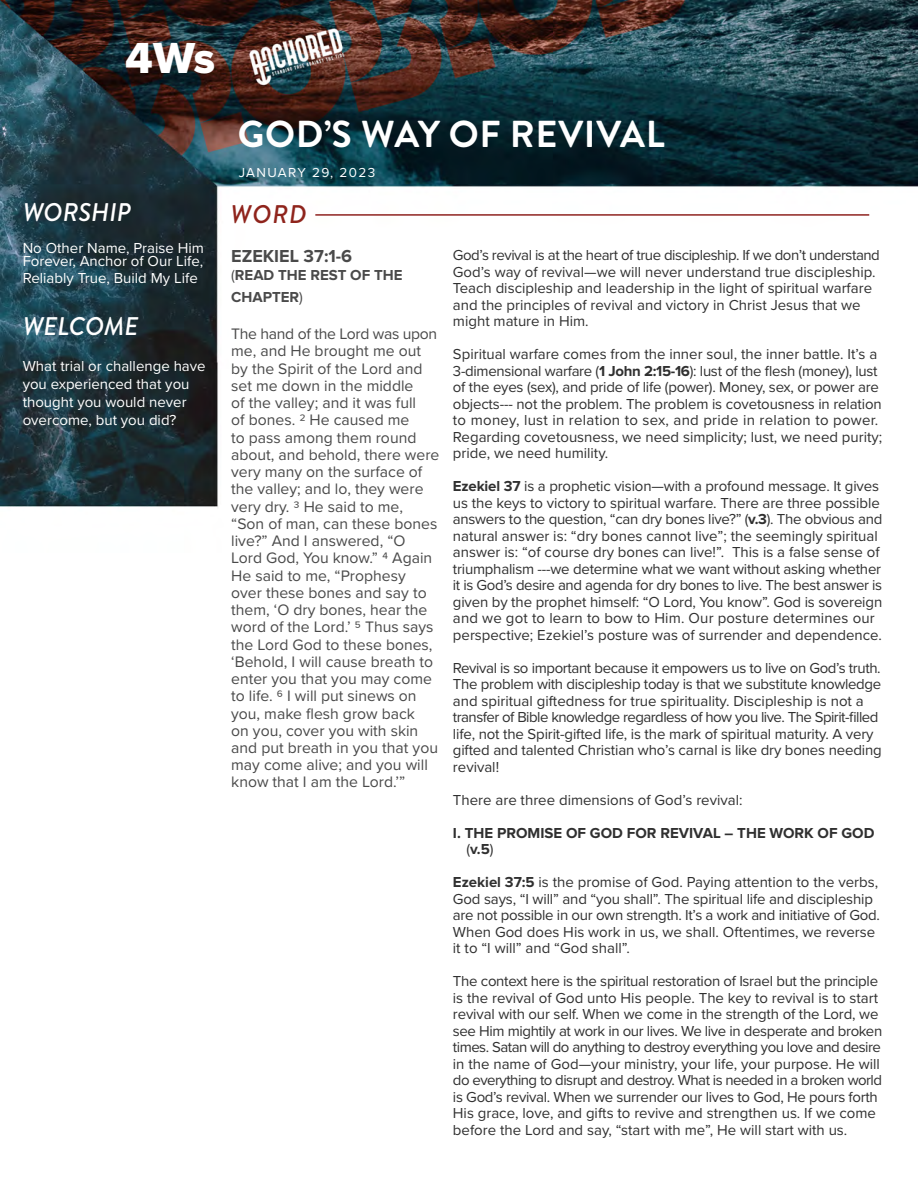
<style>
.page{position:relative;width:918px;height:1188px;background:#fff}
.page>*{position:absolute;margin:0;border:0;box-sizing:border-box;transform-origin:0 0}
.t1{font:45px "Proxima Nova Extrabld";color:#fff}
.t2{font:700 37.5px "Brandon Grotesque";letter-spacing:.02em;color:#fff}
.t3{font:italic 500 25.5px "Brandon Grotesque";color:#fff}
.t4{font:italic 500 25.5px "Brandon Grotesque";color:#8f241c}
.t5{font:700 18px "Proxima Nova";color:#4a4a4a}
.t6{font:15.75px/17.2px "Proxima Nova";color:#4a4a4a}
.t7{font:15.75px "Proxima Nova";letter-spacing:-.02em;color:#4a4a4a}
.t8{font:15px/16.5px "Proxima Nova";letter-spacing:-.01em;color:#303030}
.t9{font:15px "Proxima Nova";letter-spacing:-.035em;color:#303030}
.t10{font:15px/18px "Proxima Nova";color:#fff}
.t11{font:15px "Proxima Nova";letter-spacing:-.03em;color:#303030}
.t12{font:700 15px "Proxima Nova";color:#303030}
.t13{font:700 15px/21.6px "Proxima Nova";color:#4a4a4a}
.t14{font:13.5px "Proxima Nova";letter-spacing:.1em;color:#fff}
.s1{font-weight:400}
.s2{font-weight:700}
</style>
<div class="page">
<img style="left:0;top:0;width:918px;height:507px">
<hr style="left:315px;top:214px;width:554px;height:2px;background:#8f2320">
<h1 class="t1" style="left:125px;top:32px;width:92px">4Ws</h1>
<p class="t3" style="left:23px;top:195px;width:110px">WORSHIP</p>
<p class="t10" style="left:23px;top:240px;width:183px;line-height:13.5px">No Other Name, Praise Him<br>Forever, Anchor of Our Life,</p>
<p class="t10" style="left:23px;top:268px;width:177px">Reliably True, Build My Life</p>
<p class="t3" style="left:23px;top:309px;width:117px">WELCOME</p>
<p class="t10" style="left:23px;top:356px;width:184px">What trial or challenge have you experienced that you thought you would never overcome, but you did?</p>
<p class="t2" style="left:238px;top:107px;width:429px">GOD’S WAY OF REVIVAL</p>
<p class="t14" style="left:239px;top:162px;width:138px">JANUARY 29, 2023</p>
<h3 class="t4" style="left:230px;top:196px;width:78px">WORD</h3>
<p class="t5" style="left:231px;top:248px;width:122px">EZEKIEL 37:1-6</p>
<p class="t13" style="left:231px;top:265px;width:173px"><span class="s1">(</span>READ THE REST OF THE<br>CHAPTER<span class="s1">)</span></p>
<p class="t7" style="left:231px;top:322px;width:208px">The hand of the Lord was upon</p>
<p class="t6" style="left:231px;top:342px;width:210px">me, and He brought me out by the Spirit of the Lord and set me down in the middle<br>of the valley; and it was full<br>of bones. 2 He caused me<br>to pass among them round about, and behold, there were very many on the surface of the valley; and lo, they were very dry. 3 He said to me, “Son of man, can these bones live?” And I answered, “O<br>Lord God, You know.” 4 Again<br>He said to me, “Prophesy over these bones and say to them, ‘O dry bones, hear the word of the Lord.’ 5 Thus says the Lord God to these bones, ‘Behold, I will cause breath to enter you that you may come to life. 6 I will put sinews on you, make flesh grow back<br>on you, cover you with skin and put breath in you that you may come alive; and you will know that I am the Lord.’”</p>
<p class="t11" style="left:453px;top:244px;width:428px">God’s revival is at the heart of true discipleship. If we don’t understand</p>
<p class="t8" style="left:453px;top:263px;width:424px">God’s way of revival—we will never understand true discipleship.<br>Teach discipleship and leadership in the light of spiritual warfare and the principles of revival and victory in Christ Jesus that we might mature in Him.</p>
<p class="t8" style="left:453px;top:345px;width:426px">Spiritual warfare comes from the inner soul, the inner battle. It’s a</p>
<p class="t8" style="left:453px;top:362px;width:426px">3-dimensional warfare (<span class="s2">1 John 2:15-16</span>): lust of the flesh (money), lust</p>
<p class="t8" style="left:453px;top:378px;width:428px">of the eyes (sex), and pride of life (power). Money, sex, or power are</p>
<p class="t8" style="left:453px;top:395px;width:430px">objects--- not the problem. The problem is covetousness in relation</p>
<p class="t8" style="left:453px;top:411px;width:431px">to money, lust in relation to sex, and pride in relation to power.<br>Regarding covetousness, we need simplicity; lust, we need purity;</p>
<p class="t8" style="left:453px;top:444px;width:157px">pride, we need humility.</p>
<p class="t8" style="left:453px;top:477px;width:428px"><span class="s2">Ezekiel 37</span> is a prophetic vision—with a profound message. It gives</p>
<p class="t8" style="left:453px;top:494px;width:428px">us the keys to victory to spiritual warfare. There are three possible</p>
<p class="t8" style="left:453px;top:510px;width:431px">answers to the question, “can dry bones live?” (<span class="s2">v.3</span>). The obvious and</p>
<p class="t8" style="left:453px;top:527px;width:428px">natural answer is: “dry bones cannot live”; the seemingly spiritual answer is: “of course dry bones can live!”. This is a false sense of</p>
<p class="t8" style="left:453px;top:560px;width:430px">triumphalism ---we determine what we want without asking whether</p>
<p class="t8" style="left:453px;top:576px;width:431px">it is God’s desire and agenda for dry bones to live. The best answer is</p>
<p class="t8" style="left:453px;top:593px;width:431px">given by the prophet himself: “O Lord, You know”. God is sovereign</p>
<p class="t8" style="left:453px;top:609px;width:431px">and we got to learn to bow to Him. Our posture determines our perspective; Ezekiel’s posture was of surrender and dependence.</p>
<p class="t8" style="left:453px;top:659px;width:429px">Revival is so important because it empowers us to live on God’s truth.</p>
<p class="t8" style="left:453px;top:675px;width:430px">The problem with discipleship today is that we substitute knowledge</p>
<p class="t8" style="left:453px;top:692px;width:412px">and spiritual giftedness for true spirituality. Discipleship is not a</p>
<p class="t9" style="left:453px;top:706px;width:427px">transfer of Bible knowledge regardless of how you live. The Spirit-filled</p>
<p class="t8" style="left:453px;top:725px;width:422px">life, not the Spirit-gifted life, is the mark of spiritual maturity. A very</p>
<p class="t8" style="left:453px;top:741px;width:430px">gifted and talented Christian who’s carnal is like dry bones needing</p>
<p class="t8" style="left:453px;top:758px;width:48px">revival!</p>
<p class="t8" style="left:453px;top:791px;width:291px">There are three dimensions of God’s revival:</p>
<p class="t12" style="left:453px;top:826px;width:423px">I. THE PROMISE OF GOD FOR REVIVAL – THE WORK OF GOD</p>
<p class="t12" style="left:466px;top:842px;width:29px"><span class="s1">(</span>v.5<span class="s1">)</span></p>
<p class="t8" style="left:453px;top:873px;width:427px"><span class="s2">Ezekiel 37:5</span> is the promise of God. Paying attention to the verbs,<br>God says, “I will” and “you shall”. The spiritual life and discipleship</p>
<p class="t8" style="left:453px;top:906px;width:428px">are not possible in our own strength. It’s a work and initiative of God.</p>
<p class="t8" style="left:453px;top:923px;width:424px">When God does His work in us, we shall. Oftentimes, we reverse it to “I will” and “God shall”.</p>
<p class="t8" style="left:453px;top:972px;width:427px">The context here is the spiritual restoration of Israel but the principle</p>
<p class="t8" style="left:453px;top:989px;width:427px">is the revival of God unto His people. The key to revival is to start revival with our self. When we come in the strength of the Lord, we</p>
<p class="t8" style="left:453px;top:1022px;width:431px">see Him mightily at work in our lives. We live in desperate and broken</p>
<p class="t9" style="left:453px;top:1036px;width:430px">times. Satan will do anything to destroy everything you love and desire</p>
<p class="t8" style="left:453px;top:1055px;width:428px">in the name of God—your ministry, your life, your purpose. He will</p>
<p class="t9" style="left:453px;top:1069px;width:431px">do everything to disrupt and destroy. What is needed in a broken world</p>
<p class="t8" style="left:453px;top:1088px;width:426px">is God’s revival. When we surrender our lives to God, He pours forth</p>
<p class="t8" style="left:453px;top:1104px;width:424px">His grace, love, and gifts to revive and strengthen us. If we come</p>
<p class="t8" style="left:453px;top:1121px;width:396px">before the Lord and say, “start with me”, He will start with us.</p>
</div>
